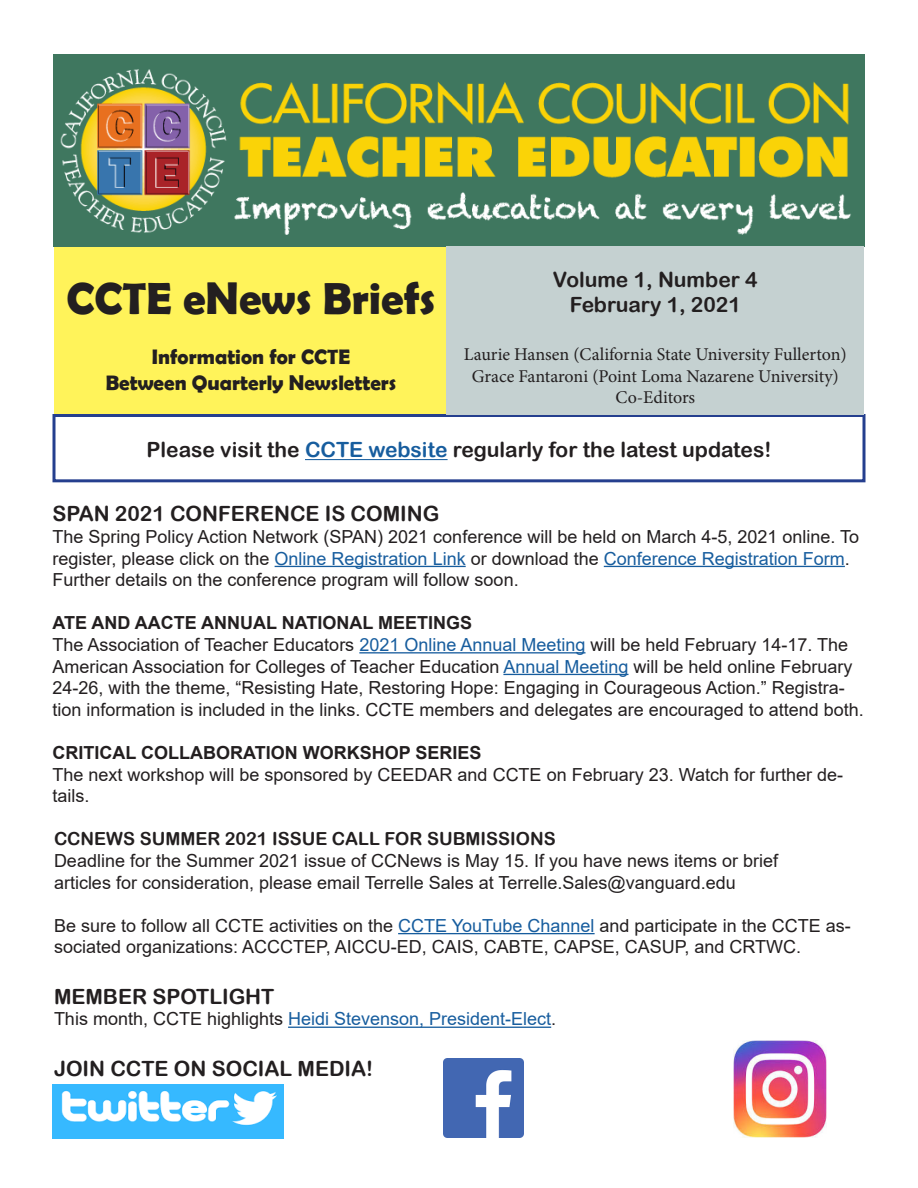
<style>
.page{position:relative;width:918px;height:1188px;background:#fff}
.page>*{position:absolute;margin:0;border:0;box-sizing:border-box;transform-origin:0 0}
.t1{font:700 45px "Berlin Sans FB Demi";color:#231f20}
.t2{font:21px "Arial Rounded MT Bold";color:#231f20}
.t3{font:700 21px "Berlin Sans FB Demi";color:#231f20}
.t4{font:18px/21.6px "Arial";color:#231f20}
.t5{font:18px "Minion Pro";letter-spacing:-.005em;color:#231f20}
.t6{font:700 18px "Arial";color:#231f20}
.t7{font:18px "Arial";color:#175d9e}
.t8{font:18px "Arial Rounded MT Bold";color:#231f20}
.s1{color:#175d9e}
.s2{color:#231f20}
</style>
<div class="page">
<div style="left:54px;top:246px;width:394px;height:169px;background:#fff35a"></div>
<img style="left:54px;top:55px;width:811px;height:191px">
<div style="left:447px;top:246px;width:417px;height:86px;background:#c5d1d1"></div>
<hr style="left:305px;top:459px;width:143px;height:1px;background:#175d9e">
<div style="left:52px;top:414px;width:814px;height:68px;border:3px solid #253f8e"></div>
<hr style="left:275px;top:566px;width:191px;height:1px;background:#175d9e">
<hr style="left:604px;top:566px;width:241px;height:1px;background:#175d9e">
<hr style="left:359px;top:652px;width:227px;height:1px;background:#175d9e">
<hr style="left:503px;top:674px;width:126px;height:1px;background:#175d9e">
<hr style="left:398px;top:933px;width:197px;height:1px;background:#175d9e">
<hr style="left:288px;top:1027px;width:263px;height:1px;background:#175d9e">
<div style="left:447px;top:325px;width:417px;height:90px;background:#c5d1d1"></div>
<img style="left:733px;top:1040px;width:93px;height:98px">
<img style="left:53px;top:1084px;width:231px;height:54px">
<img style="left:444px;top:1058px;width:80px;height:80px">
<p class="t1" style="left:67px;top:272px;width:371px">CCTE eNews Briefs</p>
<p class="t3" style="left:152px;top:345px;width:200px">Information for CCTE</p>
<p class="t3" style="left:106px;top:370px;width:292px">Between Quarterly Newsletters</p>
<p class="t2" style="left:553px;top:267px;width:206px">Volume 1, Number 4</p>
<p class="t2" style="left:570px;top:292px;width:173px">February 1, 2021</p>
<p class="t2" style="left:553px;top:287px;width:206px">Volume 1, Number 1</p>
<p class="t5" style="left:464px;top:342px;width:384px">Laurie Hansen (California State University Fullerton)</p>
<p class="t5" style="left:472px;top:364px;width:369px">Grace Fantaroni (Point Loma Nazarene University)</p>
<p class="t5" style="left:615px;top:385px;width:81px">Co-Editors</p>
<p class="t2" style="left:147px;top:438px;width:626px">Please visit the <span class="s1">CCTE website</span> regularly for the latest updates!</p>
<p class="t2" style="left:52px;top:501px;width:388px">SPAN 2021 CONFERENCE IS COMING</p>
<p class="t4" style="left:52px;top:526px;width:808px">The Spring Policy Action Network (SPAN) 2021 conference will be held on March 4-5, 2021 online. To register, please click on the <span class="s1">Online Registration Link</span> or download the <span class="s1">Conference Registration Form</span>.<br>Further details on the conference program will follow soon.</p>
<p class="t6" style="left:52px;top:610px;width:421px">ATE AND AACTE ANNUAL NATIONAL MEETINGS</p>
<p class="t4" style="left:52px;top:634px;width:813px">The Association of Teacher Educators <span class="s1">2021 Online Annual Meeting</span> will be held February 14-17. The American Association for Colleges of Teacher Education <span class="s1">Annual Meeting</span> will be held online February 24-26, with the theme, “Resisting Hate, Restoring Hope: Engaging in Courageous Action.” Registra&shy;tion information is included in the links. CCTE members and delegates are encouraged to attend both.</p>
<p class="t6" style="left:52px;top:740px;width:431px">CRITICAL COLLABORATION WORKSHOP SERIES</p>
<p class="t4" style="left:52px;top:763px;width:792px">The next workshop will be sponsored by CEEDAR and CCTE on February 23. Watch for further de&shy;tails.</p>
<p class="t8" style="left:54px;top:828px;width:503px">CCNEWS SUMMER 2021 ISSUE CALL FOR SUBMISSIONS</p>
<p class="t4" style="left:54px;top:850px;width:726px">Deadline for the Summer 2021 issue of CCNews is May 15. If you have news items or brief</p>
<p class="t4" style="left:54px;top:871px;width:683px">articles for consideration, please email Terrelle Sales at Terrelle.Sales@vanguard.edu</p>
<p class="t4" style="left:54px;top:914px;width:798px">Be sure to follow all CCTE activities on the <span class="s1">CCTE YouTube Channel</span> and participate in the CCTE as&shy;sociated organizations: ACCCTEP, AICCU-ED, CAIS, CABTE, CAPSE, CASUP, and CRTWC.</p>
<p class="t2" style="left:54px;top:984px;width:222px">MEMBER SPOTLIGHT</p>
<p class="t7" style="left:54px;top:1007px;width:504px"><span class="s2">This month, CCTE highlights</span> Heidi Stevenson, President-Elect<span class="s2">.</span></p>
<p class="t2" style="left:54px;top:1056px;width:321px">JOIN CCTE ON SOCIAL MEDIA!</p>
</div>
